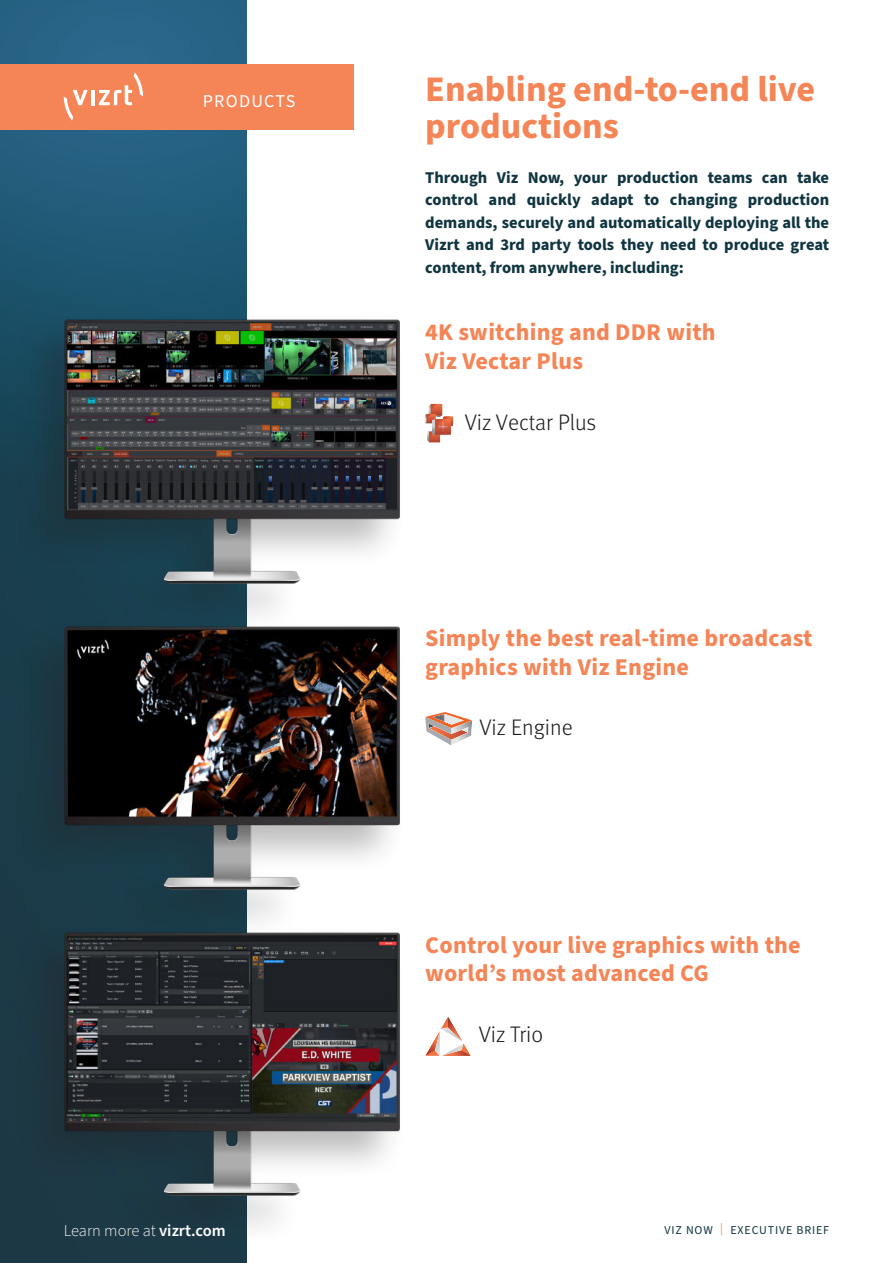
<style>
.page{position:relative;width:893px;height:1263px;background:#fff}
.page>*{position:absolute;margin:0;border:0;box-sizing:border-box;transform-origin:0 0}
.t1{font:700 36px/37.5px "Source Sans Pro";color:#f58556}
.t2{font:700 24px/28.5px "Source Sans Pro";letter-spacing:.01em;color:#f58556}
.t3{font:300 22.5px "Meta OT";color:#1c1a19}
.t4{font:18px "Source Sans Pro";letter-spacing:.07em;color:#fff}
.t5{font:700 16.5px/22.5px "Source Sans Pro";color:#103540;text-align:justify}
.t6{font:300 16.5px "Source Sans Pro";letter-spacing:-.005em;color:#fff}
.t7{font:12px "Source Sans Pro";letter-spacing:.07em;color:#103540}
.s1{font-weight:600}
.s2{color:#f58556}
</style>
<div class="page">
<img style="left:0;top:0;width:247px;height:1263px">
<div style="left:15px;top:313px;width:391px;height:319px;background:#231f20;opacity:.3"></div>
<img style="left:64px;top:315px;width:336px;height:271px">
<div style="left:15px;top:619px;width:391px;height:319px;background:#231f20;opacity:.3"></div>
<img style="left:64px;top:622px;width:336px;height:271px">
<div style="left:15px;top:926px;width:391px;height:318px;background:#231f20;opacity:.3"></div>
<img style="left:64px;top:928px;width:336px;height:271px">
<div style="left:0;top:64px;width:354px;height:66px;background:#f58556"></div>
<hr style="left:91px;top:90px;width:4px;height:15px;background:#fff">
<svg style="left:64px;top:90px;width:24px;height:31px"></svg>
<svg style="left:99px;top:72px;width:44px;height:33px"></svg>
<svg style="left:425px;top:404px;width:28px;height:39px"></svg>
<svg style="left:425px;top:712px;width:47px;height:33px"></svg>
<svg style="left:425px;top:1017px;width:46px;height:39px"></svg>
<p class="t4" style="left:203px;top:94px;width:94px">PRODUCTS</p>
<p class="t6" style="left:64px;top:1224px;width:163px">Learn more at <span class="s1">vizrt.com</span></p>
<h1 class="t1" style="left:425px;top:73px;width:392px">Enabling end-to-end live productions</h1>
<p class="t5" style="left:425px;top:167px;width:405px">Through Viz Now, your production teams can take control and quickly adapt to changing production demands, securely and automatically deploying all the Vizrt and 3rd party tools they need to produce great content, from anywhere, including:</p>
<h2 class="t2" style="left:425px;top:320px;width:292px">4K switching and DDR with<br>Viz Vectar Plus</h2>
<h3 class="t3" style="left:465px;top:409px;width:133px">Viz Vectar Plus</h3>
<h2 class="t2" style="left:425px;top:626px;width:389px">Simply the best real-time broadcast graphics with Viz Engine</h2>
<h3 class="t3" style="left:480px;top:719px;width:95px">Viz Engine</h3>
<h2 class="t2" style="left:425px;top:932px;width:377px">Control your live graphics with the world’s most advanced CG</h2>
<h3 class="t3" style="left:479px;top:1021px;width:66px">Viz Trio</h3>
<p class="t7" style="left:664px;top:1225px;width:166px">VIZ NOW <span class="s2">|</span> EXECUTIVE BRIEF</p>
</div>
